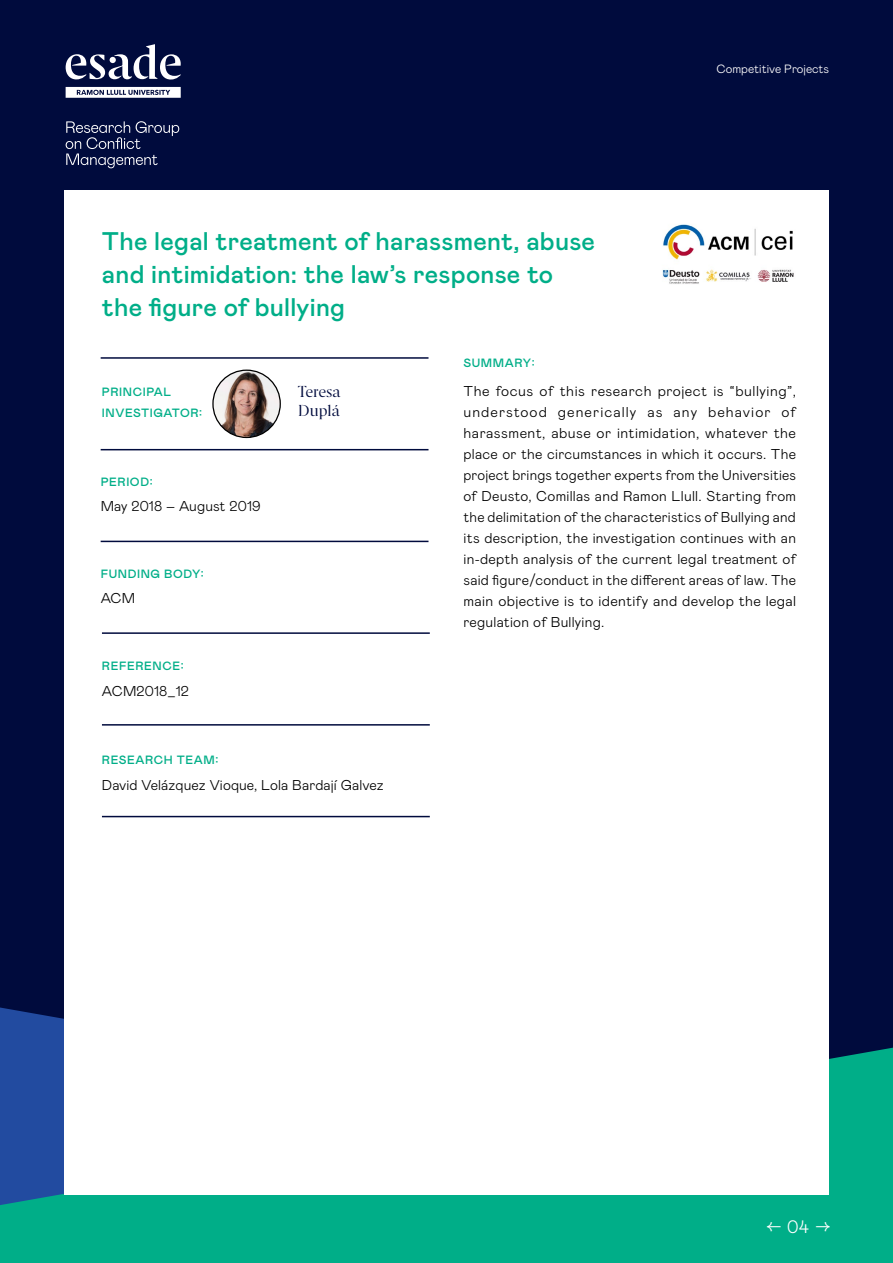
<style>
.page{position:relative;width:893px;height:1263px;background:#000b3d}
.page>*{position:absolute;margin:0;border:0;box-sizing:border-box;transform-origin:0 0}
.t1{font:500 25.5px/33px "Mabry Pro";letter-spacing:.01em;color:#00ae88}
.t2{font:300 18px "Mabry Pro";color:#fff}
.t3{font:15.75px/19.5px "Esade";color:#000b3d}
.t4{font:300 14.25px/21px "Mabry Pro";letter-spacing:.01em;color:#000;text-align:justify}
.t5{font:500 12px/21px "Mabry Pro";letter-spacing:.05em;color:#00ae88}
.t6{font:300 12px "Mabry Pro";color:#fff}
</style>
<div class="page">
<svg style="left:0;top:1048px;width:893px;height:215px;background:#07a28b"></svg>
<div style="left:65px;top:190px;width:764px;height:1004px;background:#fff"></div>
<svg style="left:66px;top:44px;width:115px;height:36px"></svg>
<svg style="left:66px;top:87px;width:115px;height:11px"></svg>
<svg style="left:66px;top:121px;width:113px;height:47px"></svg>
<hr style="left:101px;top:357px;width:327px;height:2px;background:#000b3d">
<hr style="left:101px;top:449px;width:327px;height:1px;background:#000b3d">
<hr style="left:101px;top:541px;width:327px;height:1px;background:#000b3d">
<hr style="left:102px;top:632px;width:328px;height:2px;background:#000b3d">
<hr style="left:102px;top:724px;width:328px;height:2px;background:#000b3d">
<hr style="left:102px;top:816px;width:328px;height:1px;background:#000b3d">
<img style="left:662px;top:224px;width:132px;height:60px">
<img style="left:213px;top:370px;width:67px;height:67px;border-radius:34px">
<div style="left:212px;top:370px;width:69px;height:68px;border:1px solid #000;border-radius:50%"></div>
<h1 class="t1" style="left:102px;top:223px;width:495px">The legal treatment of harassment, abuse and intimidation: the law’s response to the figure of bullying</h1>
<p class="t6" style="left:717px;top:61px;width:114px">Competitive Projects</p>
<p class="t5" style="left:102px;top:381px;width:102px">PRINCIPAL<br>INVESTIGATOR:</p>
<p class="t5" style="left:101px;top:471px;width:53px">PERIOD:</p>
<p class="t4" style="left:101px;top:495px;width:161px">May 2018 – August 2019</p>
<p class="t5" style="left:101px;top:563px;width:105px">FUNDING BODY:</p>
<p class="t4" style="left:101px;top:587px;width:36px">ACM</p>
<p class="t5" style="left:102px;top:655px;width:83px">REFERENCE:</p>
<p class="t4" style="left:102px;top:679px;width:89px">ACM2018_12</p>
<p class="t3" style="left:298px;top:381px;width:44px">Teresa<br>Duplá</p>
<p class="t5" style="left:102px;top:749px;width:118px">RESEARCH TEAM:</p>
<p class="t4" style="left:102px;top:773px;width:283px">David Velázquez Vioque, Lola Bardají Galvez</p>
<p class="t5" style="left:463px;top:351px;width:73px">SUMMARY:</p>
<p class="t4" style="left:463px;top:380px;width:334px">The focus of this research project is “bullying”, understood generically as any behavior of harassment, abuse or intimidation, whatever the place or the circumstances in which it occurs. The project brings together experts from the Universities of Deusto, Comillas and Ramon Llull. Starting from the delimitation of the characteristics of Bullying and its description, the investigation continues with an in-depth analysis of the current legal treatment of said figure/conduct in the different areas of law. The main objective is to identify and develop the legal regulation of Bullying.</p>
<p class="t2" style="left:766px;top:1214px;width:65px">←04→</p>
</div>
